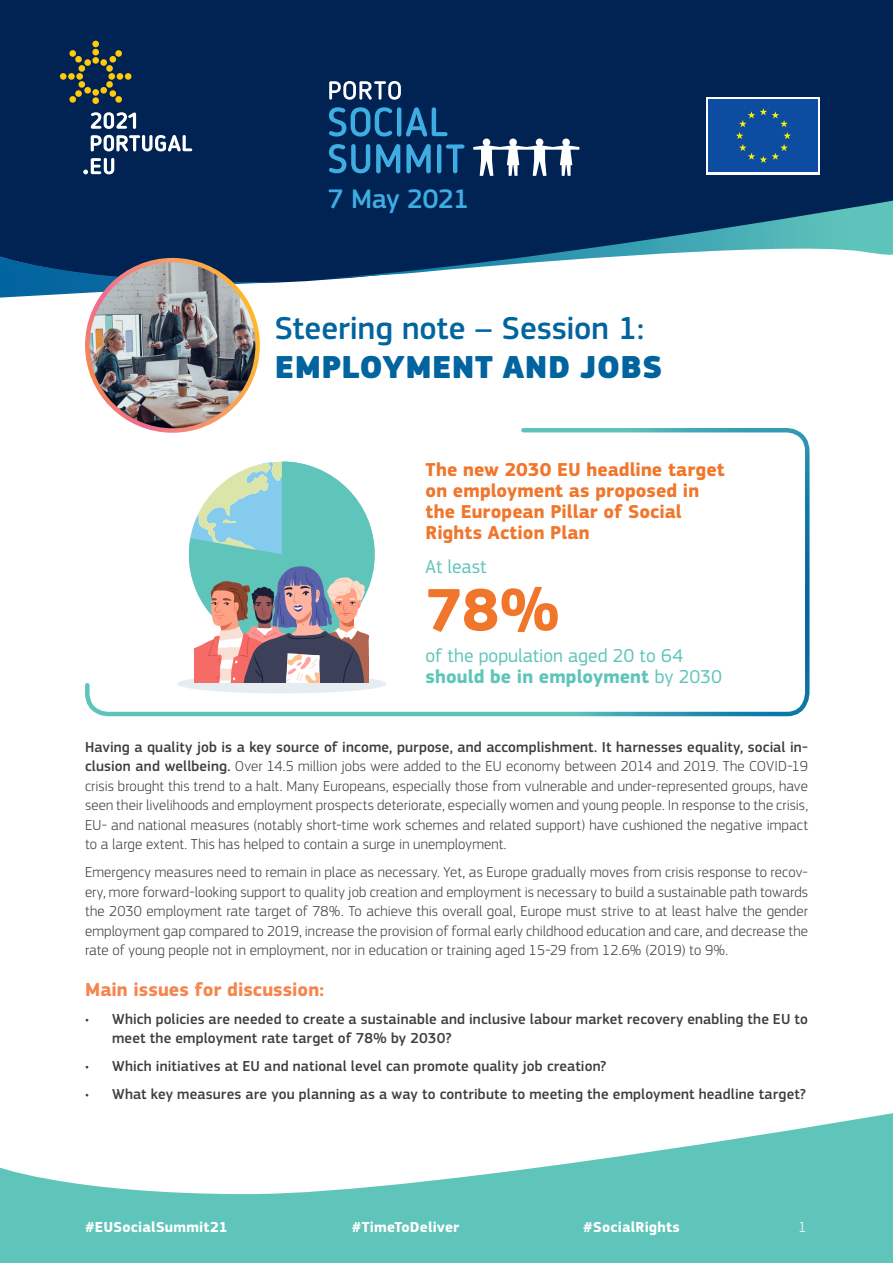
<style>
.page{position:relative;width:893px;height:1263px;background:#fff}
.page>*{position:absolute;margin:0;border:0;box-sizing:border-box;transform-origin:0 0}
.Text{font:700 62.4px "EC Square Sans Pro";color:#f0762b}
.Chapter_title{font:500 33px/39.6px "EC Square Sans Pro";color:#01649f}
.t1{font:500 27.9px "EC Square Sans Pro";letter-spacing:-.015em;color:#40ade2}
.t2{font:700 19.5px "EC Square Sans Pro";color:#f5864f}
.Text-2{font:700 19.35px/21px "EC Square Sans Pro";letter-spacing:.005em;color:#f0762b}
.Text-3{font:19.35px/21px "EC Square Sans Pro";letter-spacing:.005em;color:#5fc5ba}
.body{font:300 15px/19.5px "EC Square Sans Pro";letter-spacing:.005em;color:#3e3e3f;text-align:justify}
.t3{font:500 15px/19.5px "EC Square Sans Pro";letter-spacing:.01em;color:#3e3e3f}
.t4{font:700 15px "EC Square Sans Pro";letter-spacing:.01em;color:#fff}
.t5{font:300 15px "EC Square Sans Pro";color:#fff}
.s1{font-family:"EC Square Sans Pro Extra";font-weight:900}
.s2{font-weight:700}
.s3{font-weight:500}
.s4{font-weight:300}
</style>
<div class="page">
<div style="left:0;top:1100px;width:893px;height:163px;background:#5fc5ba"></div>
<svg style="left:0;top:1100px;width:893px;height:94px;fill:#fff"></svg>
<svg style="left:85px;top:426px;width:725px;height:291px"></svg>
<div style="left:0;top:0;width:893px;height:201px;background:#002354"></div>
<svg style="left:707px;top:97px;width:113px;height:77px"></svg>
<div style="left:709px;top:99px;width:109px;height:73px;background:#0d4da1"></div>
<svg style="left:736px;top:108px;width:55px;height:55px"></svg>
<svg style="left:60px;top:41px;width:71px;height:63px"></svg>
<svg style="left:83px;top:112px;width:109px;height:62px"></svg>
<svg style="left:0;top:201px;width:893px;height:97px"></svg>
<img style="left:87px;top:260px;width:171px;height:170px;border-radius:85px">
<div style="left:85px;top:258px;width:175px;height:175px;border:4px solid #fff;border-radius:50%"></div>
<svg style="left:329px;top:81px;width:72px;height:19px"></svg>
<svg style="left:329px;top:107px;width:63px;height:30px"></svg>
<hr style="left:397px;top:107px;width:4px;height:30px;background:#40ade2;border-radius:2px">
<svg style="left:406px;top:107px;width:42px;height:30px"></svg>
<svg style="left:329px;top:144px;width:41px;height:29px"></svg>
<svg style="left:376px;top:144px;width:24px;height:29px"></svg>
<svg style="left:406px;top:144px;width:25px;height:29px"></svg>
<hr style="left:437px;top:144px;width:4px;height:29px;background:#40ade2;border-radius:2px">
<svg style="left:446px;top:144px;width:19px;height:29px"></svg>
<svg style="left:473px;top:138px;width:106px;height:38px"></svg>
<div style="left:177px;top:674px;width:209px;height:19px;background:#e5edf3;border-radius:50%"></div>
<svg style="left:189px;top:461px;width:186px;height:222px"></svg>
<p class="t1" style="left:328px;top:182px;width:143px">7 May 2021</p>
<p class="Chapter_title" style="left:275px;top:309px;width:389px">Steering note – Session 1:<br><span class="s1">EMPLOYMENT AND JOBS</span></p>
<p class="Text-2" style="left:426px;top:460px;width:301px">The new 2030 EU headline target on employment as proposed in the European Pillar of Social<br>Rights Action Plan</p>
<p class="Text-3" style="left:426px;top:556px;width:62px">At least</p>
<p class="Text" style="left:426px;top:573px;width:135px">78%</p>
<p class="Text-3" style="left:426px;top:645px;width:298px">of the population aged 20 to 64 <span class="s2">should be in employment</span> by 2030</p>
<p class="body" style="left:85px;top:737px;width:724px"><span class="s3">Having a quality job is a key source of income, purpose, and accomplishment. It harnesses equality, social in&shy;clusion and wellbeing.</span> Over 14.5 million jobs were added to the EU economy between 2014 and 2019. The COVID-19 crisis brought this trend to a halt. Many Europeans, especially those from vulnerable and under-represented groups, have seen their livelihoods and employment prospects deteriorate, especially women and young people. In response to the crisis, EU- and national measures (notably short-time work schemes and related support) have cushioned the negative impact to a large extent. This has helped to contain a surge in unemployment.</p>
<p class="body" style="left:85px;top:862px;width:724px">Emergency measures need to remain in place as necessary. Yet, as Europe gradually moves from crisis response to recov&shy;ery, more forward-looking support to quality job creation and employment is necessary to build a sustainable path towards the 2030 employment rate target of 78%. To achieve this overall goal, Europe must strive to at least halve the gender employment gap compared to 2019, increase the provision of formal early childhood education and care, and decrease the rate of young people not in employment, nor in education or training aged 15-29 from 12.6% (2019) to 9%.</p>
<h2 class="t2" style="left:85px;top:978px;width:241px">Main issues for discussion:</h2>
<p class="t3" style="left:112px;top:1009px;width:697px;text-indent:-27px"><span class="s4">•</span> Which policies are needed to create a sustainable and inclusive labour market recovery enabling the EU to meet the employment rate target of 78% by 2030?</p>
<p class="t3" style="left:85px;top:1057px;width:523px"><span class="s4">•</span> Which initiatives at EU and national level can promote quality job creation?</p>
<p class="t3" style="left:85px;top:1085px;width:722px"><span class="s4">•</span> What key measures are you planning as a way to contribute to meeting the employment headline target?</p>
<p class="t4" style="left:85px;top:1218px;width:144px">#EUSocialSummit21</p>
<p class="t4" style="left:352px;top:1218px;width:109px">#TimeToDeliver</p>
<p class="t4" style="left:583px;top:1218px;width:98px">#SocialRights</p>
<p class="t5" style="left:798px;top:1218px;width:10px">1</p>
</div>
